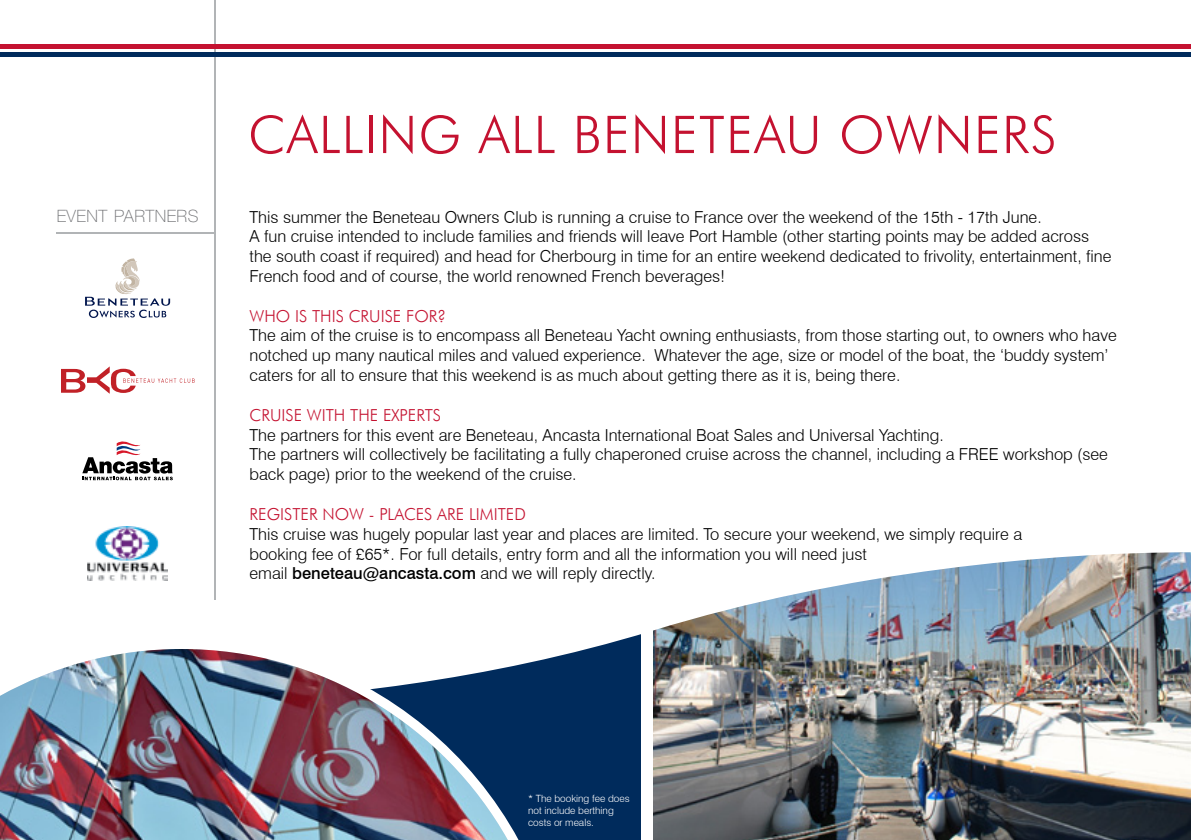
<style>
.page{position:relative;width:1191px;height:840px;background:#fff}
.page>*{position:absolute;margin:0;border:0;box-sizing:border-box;transform-origin:0 0}
.t1{font:300 52px "Futura BT";letter-spacing:.025em;color:#c41230}
.t2{font:100 17px "Helvetica Neue LT Std";letter-spacing:.025em;color:#6d6e71}
.t3{font:300 16.4px/19.8px "Swiss 721 BT";color:#000}
.t4{font:300 16.4px "Futura BT";color:#c41230}
.t5{font:300 10px/12px "Swiss 721 BT";color:#fff}
.s1{font-weight:500}
</style>
<div class="page">
<hr style="left:214px;top:0;width:1px;height:599px;background:#b1b4b6">
<img style="left:653px;top:552px;width:538px;height:287px">
<div style="left:565px;top:634px;width:76px;height:205px;background:#002b5c"></div>
<hr style="left:0;top:44px;width:1191px;height:4px;background:#c41230">
<div style="left:0;top:52px;width:1191px;height:5px;background:#002b5c"></div>
<img style="left:88px;top:526px;width:80px;height:54px">
<svg style="left:82px;top:441px;width:91px;height:39px"></svg>
<hr style="left:57px;top:232px;width:158px;height:1px;background:#b1b4b6">
<svg style="left:85px;top:258px;width:85px;height:60px"></svg>
<div style="left:556px;top:654px;width:9px;height:185px;background:#002b5c"></div>
<div style="left:508px;top:656px;width:48px;height:183px;background:#002b5c"></div>
<img style="left:0;top:649px;width:508px;height:190px">
<svg style="left:61px;top:366px;width:134px;height:27px"></svg>
<p class="t2" style="left:57px;top:206px;width:143px">EVENT PARTNERS</p>
<h1 class="t1" style="left:248px;top:103px;width:810px">CALLING ALL BENETEAU OWNERS</h1>
<p class="t3" style="left:249px;top:206px;width:863px">This summer the Beneteau Owners Club is running a cruise to France over the weekend of the 15th - 17th June.<br>A fun cruise intended to include families and friends will leave Port Hamble (other starting points may be added across the south coast if required) and head for Cherbourg in time for an entire weekend dedicated to frivolity, entertainment, fine French food and of course, the world renowned French beverages!</p>
<p class="t4" style="left:249px;top:306px;width:198px">WHO IS THIS CRUISE FOR?</p>
<p class="t3" style="left:249px;top:325px;width:868px">The aim of the cruise is to encompass all Beneteau Yacht owning enthusiasts, from those starting out, to owners who have notched up many nautical miles and valued experience. Whatever the age, size or model of the boat, the ‘buddy system’ caters for all to ensure that this weekend is as much about getting there as it is, being there.</p>
<p class="t4" style="left:249px;top:405px;width:193px">CRUISE WITH THE EXPERTS</p>
<p class="t3" style="left:249px;top:424px;width:860px">The partners for this event are Beneteau, Ancasta International Boat Sales and Universal Yachting.<br>The partners will collectively be facilitating a fully chaperoned cruise across the channel, including a FREE workshop (see back page) prior to the weekend of the cruise.</p>
<p class="t4" style="left:249px;top:504px;width:278px">REGISTER NOW - PLACES ARE LIMITED</p>
<p class="t3" style="left:249px;top:523px;width:774px">This cruise was hugely popular last year and places are limited. To secure your weekend, we simply require a booking fee of £65*. For full details, entry form and all the information you will need just<br>email <span class="s1">beneteau@ancasta.com</span> and we will reply directly.</p>
<p class="t5" style="left:528px;top:791px;width:103px">* The booking fee does not include berthing costs or meals.</p>
</div>
